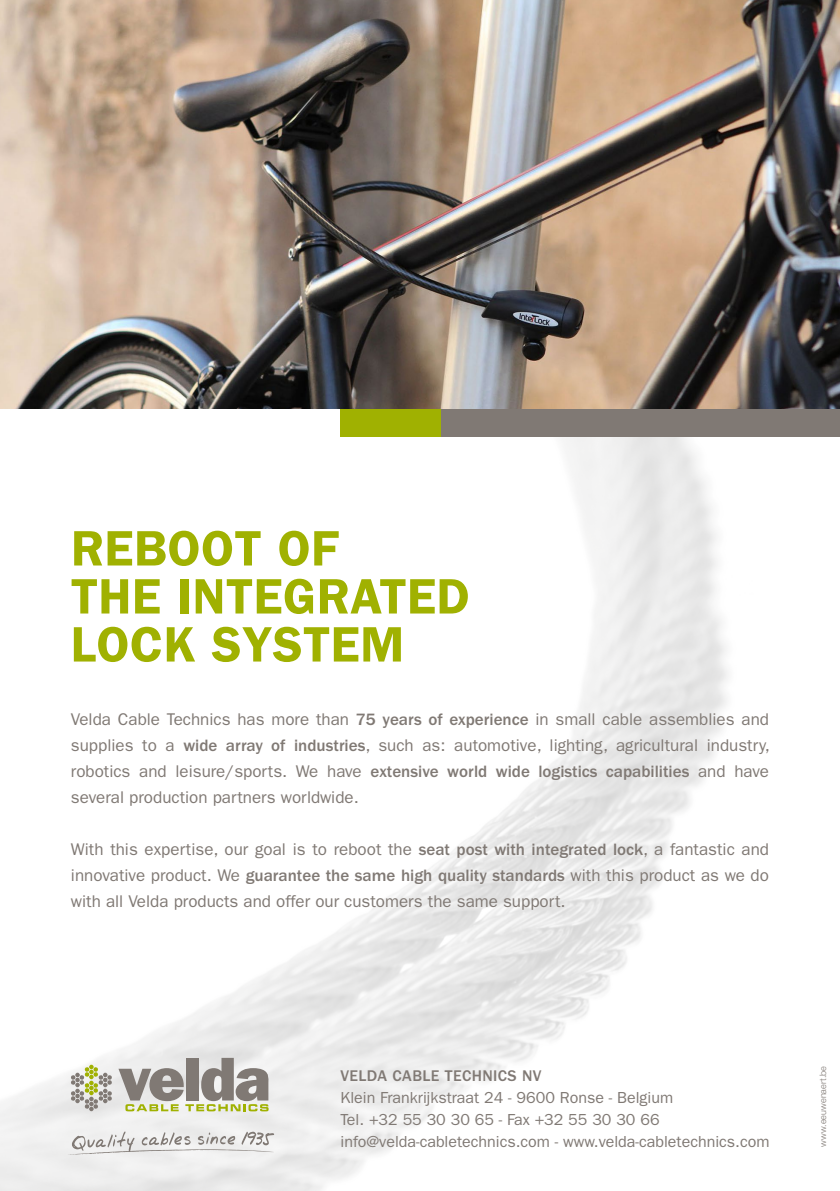
<style>
.page{position:relative;width:840px;height:1191px;background:#fff}
.page>*{position:absolute;margin:0;border:0;box-sizing:border-box;transform-origin:0 0}
.t1{font:600 50px/48px "ITC Franklin Gothic Std";letter-spacing:.01em;color:#a0b101}
.t2{font:17px/26px "ITC Franklin Gothic Std";color:#807974;text-align:justify}
.t3{font:16px/22px "ITC Franklin Gothic Std";color:#807974}
.t4{font:500 16px "ITC Franklin Gothic Std";letter-spacing:.025em;color:#807974}
.t5{font:300 9px "Helvetica Neue LT Std";letter-spacing:.01em;color:#807974}
.s1{font-weight:500}
</style>
<div class="page">
<img style="left:0;top:436px;width:773px;height:755px">
<img style="left:0;top:0;width:839px;height:409px">
<div style="left:440px;top:409px;width:399px;height:27px;background:#807974"></div>
<div style="left:340px;top:409px;width:100px;height:27px;background:#a0b101"></div>
<svg style="left:71px;top:1064px;width:41px;height:47px"></svg>
<svg style="left:118px;top:1057px;width:150px;height:54px;background:#b5b3a6"></svg>
<svg style="left:68px;top:1131px;width:206px;height:24px"></svg>
<h1 class="t1" style="left:71px;top:524px;width:400px">REBOOT OF<br>THE INTEGRATED<br>LOCK SYSTEM</h1>
<p class="t2" style="left:71px;top:706px;width:700px">Velda Cable Technics has more than <span class="s1">75 years of experience</span> in small cable assemblies and supplies to a <span class="s1">wide array of industries</span>, such as: automotive, lighting, agricultural industry, robotics and leisure/sports. We have <span class="s1">extensive world wide logistics capabilities</span> and have several production partners worldwide.</p>
<p class="t2" style="left:71px;top:836px;width:699px">With this expertise, our goal is to reboot the <span class="s1">seat post with integrated lock</span>, a fantastic and innovative product. We <span class="s1">guarantee the same high quality standards</span> with this product as we do with all Velda products and offer our customers the same support.</p>
<p class="t4" style="left:340px;top:1066px;width:202px">VELDA CABLE TECHNICS NV</p>
<p class="t3" style="left:340px;top:1086px;width:430px">Klein Frankrijkstraat 24 - 9600 Ronse - Belgium<br>Tel. +32 55 30 30 65 - Fax +32 55 30 30 66 info@velda-cabletechnics.com - www.velda-cabletechnics.com</p>
<p class="t5" style="left:817px;top:1146px;width:82px;rotate:-90deg">www.eeuwenaert.be</p>
</div>
